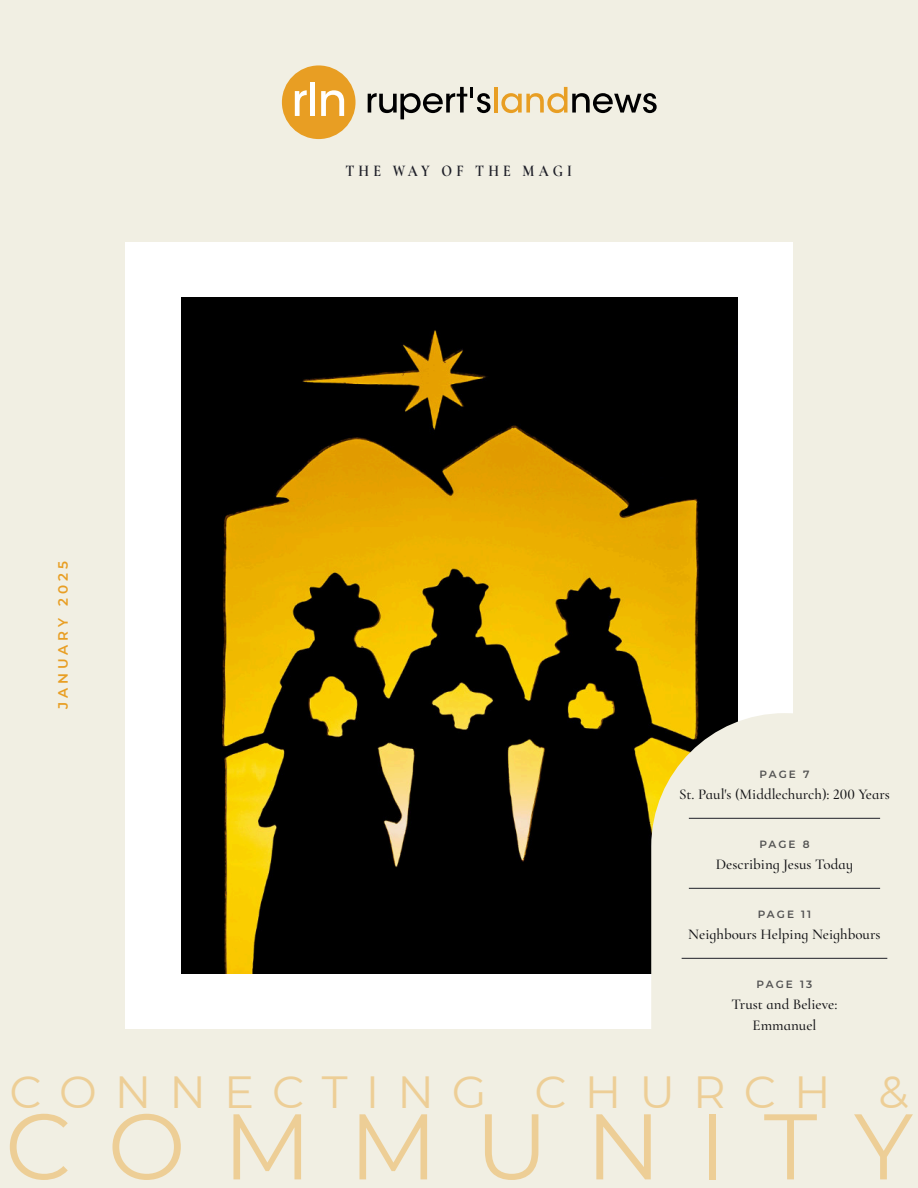
<style>
.page{position:relative;width:918px;height:1188px;background:#f1efe3}
.page>*{position:absolute;margin:0;border:0;box-sizing:border-box;transform-origin:0 0}
.t1{font:93px "Montserrat";letter-spacing:.4em;color:rgb(232 158 35/.4)}
.t2{font:45px "Montserrat";letter-spacing:.4em;color:rgb(232 158 35/.4)}
.t3{font:700 16.5px "Cormorant Infant";letter-spacing:.3em;color:#1e1f28;scale:.85 1}
.t4{font:500 15px/21px "Cormorant Infant";color:#131316;text-align:center}
.t5{font:600 13.5px "Montserrat";letter-spacing:.295em;color:#e89e23}
.t6{font:600 10.5px "Montserrat";letter-spacing:.19em;color:#535353}
</style>
<div class="page">
<div style="left:126px;top:242px;width:667px;height:787px;background:#fff"></div>
<img style="left:181px;top:297px;width:557px;height:677px">
<div style="left:651px;top:713px;width:237px;height:316px;background:#f1efe3"></div>
<div style="left:282px;top:65px;width:74px;height:74px;background:#e89e23;border-radius:50%"></div>
<hr style="left:494px;top:87px;width:4px;height:26px;background:#e89e23">
<svg style="left:295px;top:90px;width:12px;height:26px"></svg>
<div style="left:310px;top:82px;width:5px;height:34px;background:#fff"></div>
<svg style="left:321px;top:90px;width:23px;height:26px"></svg>
<svg style="left:368px;top:87px;width:123px;height:32px"></svg>
<svg style="left:501px;top:87px;width:156px;height:26px"></svg>
<hr style="left:682px;top:958px;width:205px;height:1px;background:#1e1f28">
<hr style="left:689px;top:888px;width:191px;height:1px;background:#1e1f28">
<hr style="left:689px;top:818px;width:191px;height:1px;background:#1e1f28">
<p class="t5" style="left:55px;top:709px;width:150px;rotate:-90deg">JANUARY 2025</p>
<p class="t3" style="left:345px;top:161px;width:268px">THE WAY OF THE MAGI</p>
<p class="t6" style="left:760px;top:768px;width:51px">PAGE 7</p>
<p class="t4" style="left:679px;top:783px;width:212px">St. Paul's (Middlechurch): 200 Years</p>
<p class="t6" style="left:759px;top:838px;width:52px">PAGE 8</p>
<p class="t4" style="left:716px;top:853px;width:139px">Describing Jesus Today</p>
<p class="t6" style="left:758px;top:908px;width:55px">PAGE 11</p>
<p class="t4" style="left:688px;top:923px;width:194px">Neighbours Helping Neighbours</p>
<p class="t6" style="left:757px;top:978px;width:57px">PAGE 13</p>
<p class="t4" style="left:732px;top:993px;width:107px">Trust and Believe:<br>Emmanuel</p>
<h2 class="t2" style="left:9px;top:1064px;width:901px">CONNECTING CHURCH &amp;</h2>
<h1 class="t1" style="left:5px;top:1089px;width:910px">COMMUNITY</h1>
</div>
